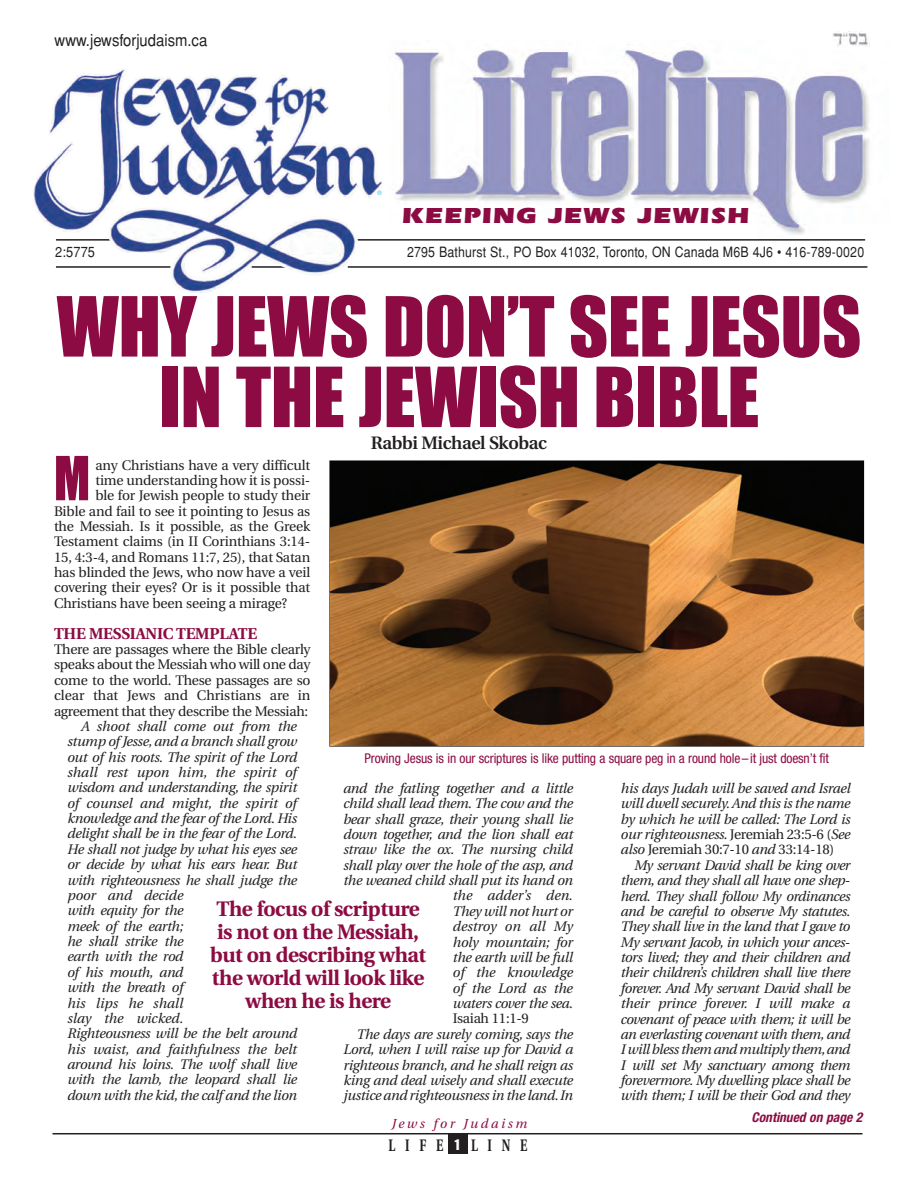
<style>
.page{position:relative;width:918px;height:1188px;background:#fff}
.page>*{position:absolute;margin:0;border:0;box-sizing:border-box;transform-origin:0 0}
.t1{font:76.5px/70.5px "Impact";letter-spacing:-.005em;color:#8c0b42;text-align:center}
.t2{font:56.1px "Impact";color:#8c0b42;scale:.9 1}
.t3{font:900 22.5px "Itc Eras";letter-spacing:.03em;color:#8c0b42;scale:1.15 1}
.t4{font:700 21px/23px "Utopia";letter-spacing:-.025em;color:#8c0b42;text-align:center}
.t5{font:600 18px "Utopia";letter-spacing:-.02em;color:#231f20}
.t6{font:700 16.65px "Utopia";letter-spacing:.84em;color:#231f20;scale:.7 1}
.t7{font:16.5px "Helvetica";color:#231f20;scale:.9 1}
.t8{font:700 15.75px "Utopia";letter-spacing:-.015em;color:#8c0b42}
.t9{font:extra-condensed 15px "Helvetica";color:#fff}
.t10{font:14.25px "Helvetica";letter-spacing:.01em;color:#231f20;scale:.87 1}
.t11{font:14.25px "Helvetica";letter-spacing:.01em;color:#231f20;scale:.9 1}
.t12{font:italic 13.8px/15.3px "Utopia";letter-spacing:-.02em;color:#231f20;text-align:justify}
.t13{font:13.8px/15.3px "Utopia";letter-spacing:-.01em;color:#231f20;text-align:justify}
.t14{font:condensed 13.5px "Helvetica Neue";letter-spacing:-.01em;color:#8c0b42}
.t15{font:italic 700 condensed 13.5px "Helvetica Neue";color:#8c0b42}
.t16{font:italic 13.05px "Utopia";letter-spacing:.2em;color:#8c0b42}
.t17{font:5.85px "Helvetica";color:#00aeef}
.s1{font-style:normal}
</style>
<div class="page">
<img style="left:394px;top:49px;width:476px;height:192px">
<div style="left:802px;top:13px;width:72px;height:37px;background:#fff"></div>
<img style="left:832px;top:32px;width:38px;height:15px">
<hr style="left:56px;top:239px;width:809px;height:2px;background:#231f20">
<hr style="left:348px;top:266px;width:519px;height:2px;background:#231f20">
<img style="left:33px;top:69px;width:352px;height:223px">
<img style="left:330px;top:461px;width:533px;height:285px">
<hr style="left:52px;top:1133px;width:810px;height:1px;background:#231f20">
<div style="left:448px;top:1134px;width:19px;height:20px;background:#231f20"></div>
<p class="t7" style="left:55px;top:31px;width:171px">www.jewsforjudaism.ca</p>
<p class="t17" style="left:377px;top:189px;width:6px">®</p>
<h3 class="t3" style="left:402px;top:208px;width:304px">KEEPING JEWS JEWISH</h3>
<p class="t11" style="left:55px;top:244px;width:46px">2:5775</p>
<p class="t10" style="left:407px;top:244px;width:527px">2795 Bathurst St., PO Box 41032, Toronto, ON Canada M6B 4J6 • 416-789-0020</p>
<h1 class="t1" style="left:57px;top:295px;width:806px">WHY JEWS DON’T SEE JESUS<br>IN THE JEWISH BIBLE</h1>
<h3 class="t5" style="left:371px;top:435px;width:178px">Rabbi Michael Skobac</h3>
<h2 class="t2" style="left:54px;top:448px;width:42px">M</h2>
<p class="t13" style="left:95px;top:458px;width:216px">any Christians have a very difficult</p>
<p class="t13" style="left:95px;top:474px;width:216px">time understanding how it is possi-</p>
<p class="t13" style="left:95px;top:489px;width:216px">ble for Jewish people to study their</p>
<p class="t13" style="left:54px;top:504px;width:258px">Bible and fail to see it pointing to Jesus as</p>
<p class="t13" style="left:54px;top:520px;width:258px">the Messiah. Is it possible, as the Greek</p>
<p class="t13" style="left:54px;top:535px;width:258px">Testament claims (in II Corinthians 3:14-</p>
<p class="t13" style="left:54px;top:551px;width:258px">15, 4:3-4, and Romans 11:7, 25), that Satan</p>
<p class="t13" style="left:54px;top:566px;width:258px">has blinded the Jews, who now have a veil</p>
<p class="t13" style="left:54px;top:581px;width:258px">covering their eyes? Or is it possible that</p>
<p class="t13" style="left:54px;top:597px;width:235px">Christians have been seeing a mirage?</p>
<p class="t8" style="left:54px;top:627px;width:205px">THE MESSIANIC TEMPLATE</p>
<p class="t13" style="left:54px;top:643px;width:258px">There are passages where the Bible clearly speaks about the Messiah who will one day come to the world. These passages are so clear that Jews and Christians are in agreement that they describe the Messiah:</p>
<p class="t12" style="left:67px;top:720px;width:231px;text-align:left;text-indent:14px">A shoot shall come out from the stump of Jesse, and a branch shall grow out of his roots. The spirit of the Lord shall rest upon him, the spirit of wisdom and understanding, the spirit of counsel and might, the spirit of knowledge and the fear of the Lord. His delight shall be in the fear of the Lord.<br>He shall not judge by what his eyes see or decide by what his ears hear. But with righteousness he shall judge the poor and decide<br>with equity for the<br>meek of the earth;<br>he shall strike the<br>earth with the rod<br>of his mouth, and<br>with the breath of<br>his lips he shall<br>slay the wicked.<br>Righteousness will be the belt around his waist, and faithfulness the belt around his loins. The wolf shall live with the lamb, the leopard shall lie down with the kid, the calf and the lion</p>
<p class="t14" style="left:365px;top:753px;width:466px">Proving Jesus is in our scriptures is like putting a square peg in a round hole–it just doesn’t fit</p>
<p class="t12" style="left:343px;top:782px;width:231px;text-align:right">and the fatling together and a little child shall lead them. The cow and the bear shall graze, their young shall lie down together, and the lion shall eat straw like the ox. The nursing child shall play over the hole of the asp, and the weaned child shall put its hand on the adder’s den.<br>They will not hurt or<br>destroy on all My<br>holy mountain; for<br>the earth will be full<br>of the knowledge<br>of the Lord as the<br>waters cover the sea.</p>
<p class="t13" style="left:453px;top:1012px;width:78px">Isaiah 11:1-9</p>
<p class="t12" style="left:343px;top:1028px;width:231px;text-indent:14px">The days are surely coming, says the Lord, when I will raise up for David a righteous branch, and he shall reign as king and deal wisely and shall execute justice and righteousness in the land. In</p>
<p class="t12" style="left:621px;top:782px;width:231px">his days Judah will be saved and Israel will dwell securely. And this is the name by which he will be called: The Lord is our righteousness. <span class="s1">Jeremiah 23:5-6 (</span>See also <span class="s1">Jeremiah 30:7-10</span> and <span class="s1">33:14-18)</span></p>
<p class="t12" style="left:621px;top:859px;width:231px;text-indent:14px">My servant David shall be king over them, and they shall all have one shep&shy;herd. They shall follow My ordinances and be careful to observe My statutes.<br>They shall live in the land that I gave to My servant Jacob, in which your ances&shy;tors lived; they and their children and their children’s children shall live there forever. And My servant David shall be their prince forever. I will make a covenant of peace with them; it will be an everlasting covenant with them, and I will bless them and multiply them, and I will set My sanctuary among them forevermore. My dwelling place shall be with them; I will be their God and they</p>
<h3 class="t4" style="left:210px;top:899px;width:218px">The focus of scripture is not on the Messiah, but on describing what the world will look like when he is here</h3>
<p class="t16" style="left:392px;top:1118px;width:137px">Jews for Judaism</p>
<p class="t6" style="left:389px;top:1138px;width:80px">LIFE</p>
<p class="t6" style="left:471px;top:1138px;width:82px">LINE</p>
<p class="t9" style="left:454px;top:1139px;width:8px">1</p>
<p class="t15" style="left:752px;top:1112px;width:112px">Continued on page 2</p>
</div>
